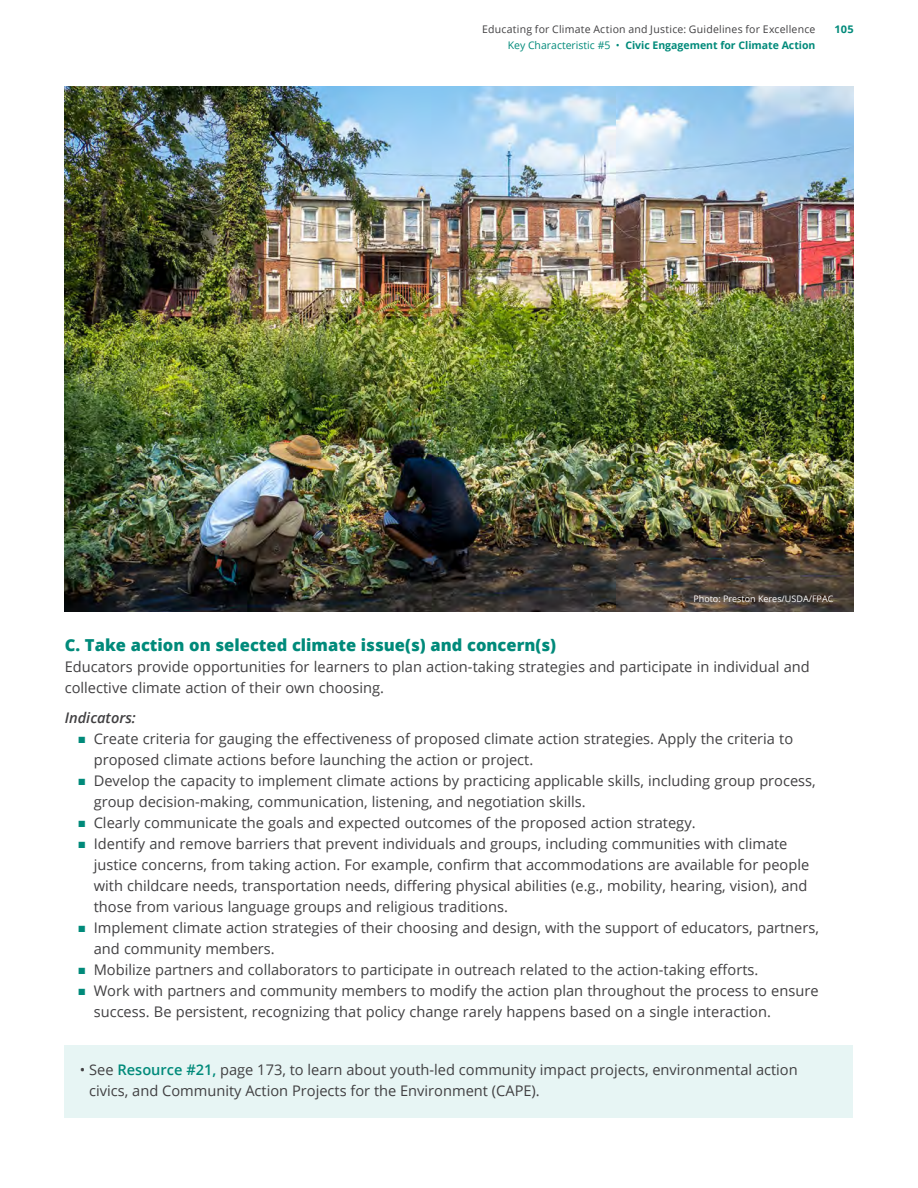
<style>
.page{position:relative;width:918px;height:1188px;background:#fff}
.page>*{position:absolute;margin:0;border:0;box-sizing:border-box;transform-origin:0 0}
.t1{font:800 16.5px "Open Sans";color:#008a7a}
.t2{font:14.7px/21px "Open Sans";color:#414042}
.t3{font:italic 600 14.7px "Open Sans";color:#414042}
.t4{font:10.5px "Open Sans";letter-spacing:.02em;color:#414042}
.t5{font:700 10.5px "Open Sans";color:#008a7a}
.t6{font:700 10.5px "Open Sans";color:#008a7a;scale:1.05 1}
.t7{font:9px "Open Sans";color:#fff}
.s1{font-weight:400}
.s2{color:#008a7a}
.s3{font-weight:600;color:#008a7a}
</style>
<div class="page">
<div style="left:65px;top:1045px;width:788px;height:72px;background:#e7f5f4"></div>
<img style="left:65px;top:86px;width:788px;height:525px">
<p class="t4" style="left:482px;top:22px;width:335px">Educating for Climate Action and Justice: Guidelines for Excellence</p>
<p class="t6" style="left:835px;top:22px;width:20px">105</p>
<p class="t5" style="left:508px;top:38px;width:309px"><span class="s1">Key Characteristic #5 •</span> Civic Engagement for Climate Action</p>
<p class="t7" style="left:693px;top:593px;width:142px">Photo: Preston Keres/USDA/FPAC</p>
<p class="t1" style="left:65px;top:633px;width:493px">C. Take action on selected climate issue(s) and concern(s)</p>
<p class="t2" style="left:65px;top:656px;width:747px">Educators provide opportunities for learners to plan action-taking strategies and participate in individual and collective climate action of their own choosing.</p>
<h5 class="t3" style="left:65px;top:708px;width:73px">Indicators:</h5>
<p class="t2" style="left:94px;top:728px;width:701px;text-indent:-15px"><span class="s2">■</span> Create criteria for gauging the effectiveness of proposed climate action strategies. Apply the criteria to proposed climate actions before launching the action or project.</p>
<p class="t2" style="left:79px;top:770px;width:739px"><span class="s2">■</span> Develop the capacity to implement climate actions by practicing applicable skills, including group process,</p>
<p class="t2" style="left:94px;top:791px;width:493px">group decision-making, communication, listening, and negotiation skills.</p>
<p class="t2" style="left:79px;top:812px;width:619px"><span class="s2">■</span> Clearly communicate the goals and expected outcomes of the proposed action strategy.</p>
<p class="t2" style="left:79px;top:833px;width:710px"><span class="s2">■</span> Identify and remove barriers that prevent individuals and groups, including communities with climate</p>
<p class="t2" style="left:94px;top:854px;width:717px">justice concerns, from taking action. For example, confirm that accommodations are available for people with childcare needs, transportation needs, differing physical abilities (e.g., mobility, hearing, vision), and those from various language groups and religious traditions.</p>
<p class="t2" style="left:79px;top:917px;width:742px"><span class="s2">■</span> Implement climate action strategies of their choosing and design, with the support of educators, partners,</p>
<p class="t2" style="left:94px;top:938px;width:183px">and community members.</p>
<p class="t2" style="left:79px;top:959px;width:681px"><span class="s2">■</span> Mobilize partners and collaborators to participate in outreach related to the action-taking efforts.</p>
<p class="t2" style="left:79px;top:980px;width:741px"><span class="s2">■</span> Work with partners and community members to modify the action plan throughout the process to ensure</p>
<p class="t2" style="left:94px;top:1001px;width:679px">success. Be persistent, recognizing that policy change rarely happens based on a single interaction.</p>
<p class="t2" style="left:89px;top:1058px;width:710px;text-indent:-9px">• See <span class="s3">Resource #21,</span> page 173, to learn about youth-led community impact projects, environmental action civics, and Community Action Projects for the Environment (CAPE).</p>
</div>
